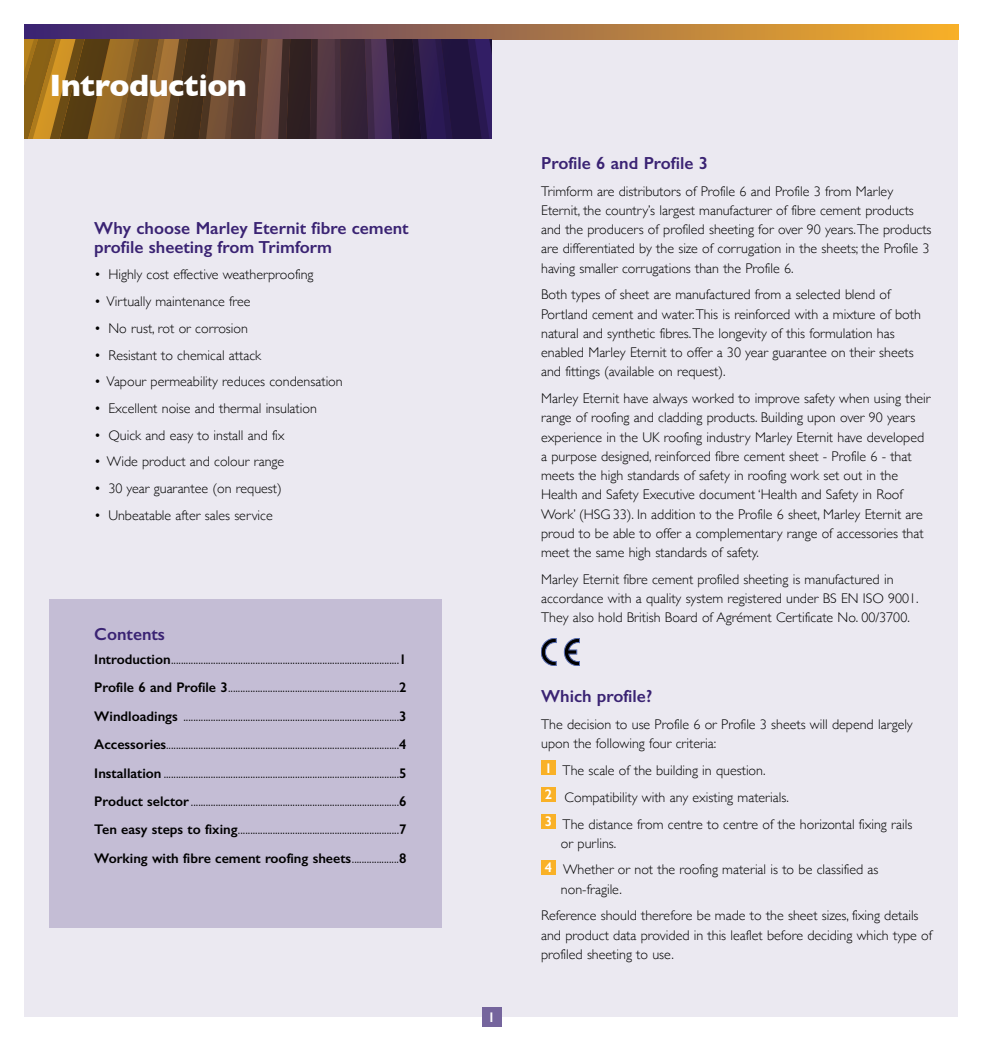
<style>
.page{position:relative;width:983px;height:1042px;background:#fff}
.page>*{position:absolute;margin:0;border:0;box-sizing:border-box;transform-origin:0 0}
.t1{font:700 31.5px "Gill Sans";letter-spacing:-.02em;color:#fff}
.t2{font:600 17.5px/19.2px "Gill Sans";color:#3a2373}
.t3{font:300 14px/19.2px "Gill Sans";color:#000}
.t4{font:600 14px "Gill Sans";color:#fff}
.s1{font-weight:600}
</style>
<div class="page">
<div style="left:25px;top:25px;width:932px;height:992px;background:#ebe9f1"></div>
<svg style="left:25px;top:25px;width:932px;height:15px"></svg>
<div style="left:481px;top:1007px;width:20px;height:20px;background:#75659d"></div>
<svg style="left:25px;top:40px;width:466px;height:99px"></svg>
<div style="left:50px;top:599px;width:391px;height:329px;background:#c4bdd5"></div>
<div style="left:541px;top:760px;width:15px;height:15px;background:#f9b127"></div>
<div style="left:541px;top:787px;width:15px;height:15px;background:#f9b127"></div>
<div style="left:541px;top:813px;width:15px;height:15px;background:#f9b127"></div>
<div style="left:541px;top:859px;width:15px;height:15px;background:#f9b127"></div>
<svg style="left:564px;top:638px;width:15px;height:28px"></svg>
<svg style="left:541px;top:638px;width:15px;height:28px"></svg>
<h1 class="t1" style="left:50px;top:60px;width:199px">Introduction</h1>
<p class="t2" style="left:94px;top:218px;width:316px">Why choose Marley Eternit fibre cement profile sheeting from Trimform</p>
<p class="t3" style="left:94px;top:265px;width:221px">• Highly cost effective weatherproofing</p>
<p class="t3" style="left:94px;top:291px;width:158px">• Virtually maintenance free</p>
<p class="t3" style="left:94px;top:318px;width:155px">• No rust, rot or corrosion</p>
<p class="t3" style="left:94px;top:345px;width:168px">• Resistant to chemical attack</p>
<p class="t3" style="left:94px;top:371px;width:250px">• Vapour permeability reduces condensation</p>
<p class="t3" style="left:94px;top:398px;width:224px">• Excellent noise and thermal insulation</p>
<p class="t3" style="left:94px;top:425px;width:192px">• Quick and easy to install and fix</p>
<p class="t3" style="left:94px;top:451px;width:191px">• Wide product and colour range</p>
<p class="t3" style="left:94px;top:478px;width:189px">• 30 year guarantee (on request)</p>
<p class="t3" style="left:94px;top:505px;width:180px">• Unbeatable after sales service</p>
<p class="t2" style="left:94px;top:624px;width:72px">Contents</p>
<p class="t3" style="left:94px;top:644px;width:313px;line-height:28.5px;text-align:justify"><span class="s1">Introduction</span>............................................................................................<span class="s1">1<br>Profile 6 and Profile 3</span>.....................................................................<span class="s1">2<br>Windloadings</span> .......................................................................................<span class="s1">3<br>Accessories</span>..............................................................................................<span class="s1">4<br>Installation</span> ...............................................................................................<span class="s1">5<br>Product selctor</span> ....................................................................................<span class="s1">6<br>Ten easy steps to fixing</span>.................................................................<span class="s1">7<br>Working with fibre cement roofing sheets</span>...................<span class="s1">8</span></p>
<p class="t4" style="left:487px;top:1008px;width:9px">1</p>
<p class="t2" style="left:541px;top:153px;width:168px">Profile 6 and Profile 3</p>
<p class="t3" style="left:541px;top:181px;width:392px">Trimform are distributors of Profile 6 and Profile 3 from Marley Eternit, the country’s largest manufacturer of fibre cement products and the producers of profiled sheeting for over 90 years. The products are differentiated by the size of corrugation in the sheets; the Profile 3 having smaller corrugations than the Profile 6.</p>
<p class="t3" style="left:541px;top:284px;width:381px">Both types of sheet are manufactured from a selected blend of Portland cement and water. This is reinforced with a mixture of both natural and synthetic fibres. The longevity of this formulation has enabled Marley Eternit to offer a 30 year guarantee on their sheets and fittings (available on request).</p>
<p class="t3" style="left:541px;top:388px;width:391px">Marley Eternit have always worked to improve safety when using their range of roofing and cladding products. Building upon over 90 years experience in the UK roofing industry Marley Eternit have developed a purpose designed, reinforced fibre cement sheet - Profile 6 - that meets the high standards of safety in roofing work set out in the Health and Safety Executive document ‘Health and Safety in Roof Work’ (HSG 33). In addition to the Profile 6 sheet, Marley Eternit are proud to be able to offer a complementary range of accessories that meet the same high standards of safety.</p>
<p class="t3" style="left:541px;top:569px;width:379px">Marley Eternit fibre cement profiled sheeting is manufactured in accordance with a quality system registered under BS EN ISO 9001.<br>They also hold British Board of Agrément Certificate No. 00/3700.</p>
<p class="t2" style="left:541px;top:687px;width:113px">Which profile?</p>
<p class="t3" style="left:541px;top:714px;width:373px">The decision to use Profile 6 or Profile 3 sheets will depend largely upon the following four criteria:</p>
<p class="t3" style="left:544px;top:756px;width:369px;line-height:26.8px"><sup>1</sup> The scale of the building in question.<br><sup>2</sup> Compatibility with any existing materials.<br><sup>3</sup> The distance from centre to centre of the horizontal fixing rails</p>
<p class="t3" style="left:544px;top:829px;width:335px;line-height:26.8px;text-indent:16px">or purlins.<br><sup>4</sup> Whether or not the roofing material is to be classified as</p>
<p class="t3" style="left:541px;top:875px;width:379px;line-height:26.8px;text-indent:20px">non-fragile.<br>Reference should therefore be made to the sheet sizes, fixing details</p>
<p class="t3" style="left:541px;top:925px;width:392px">and product data provided in this leaflet before deciding which type of profiled sheeting to use.</p>
</div>
